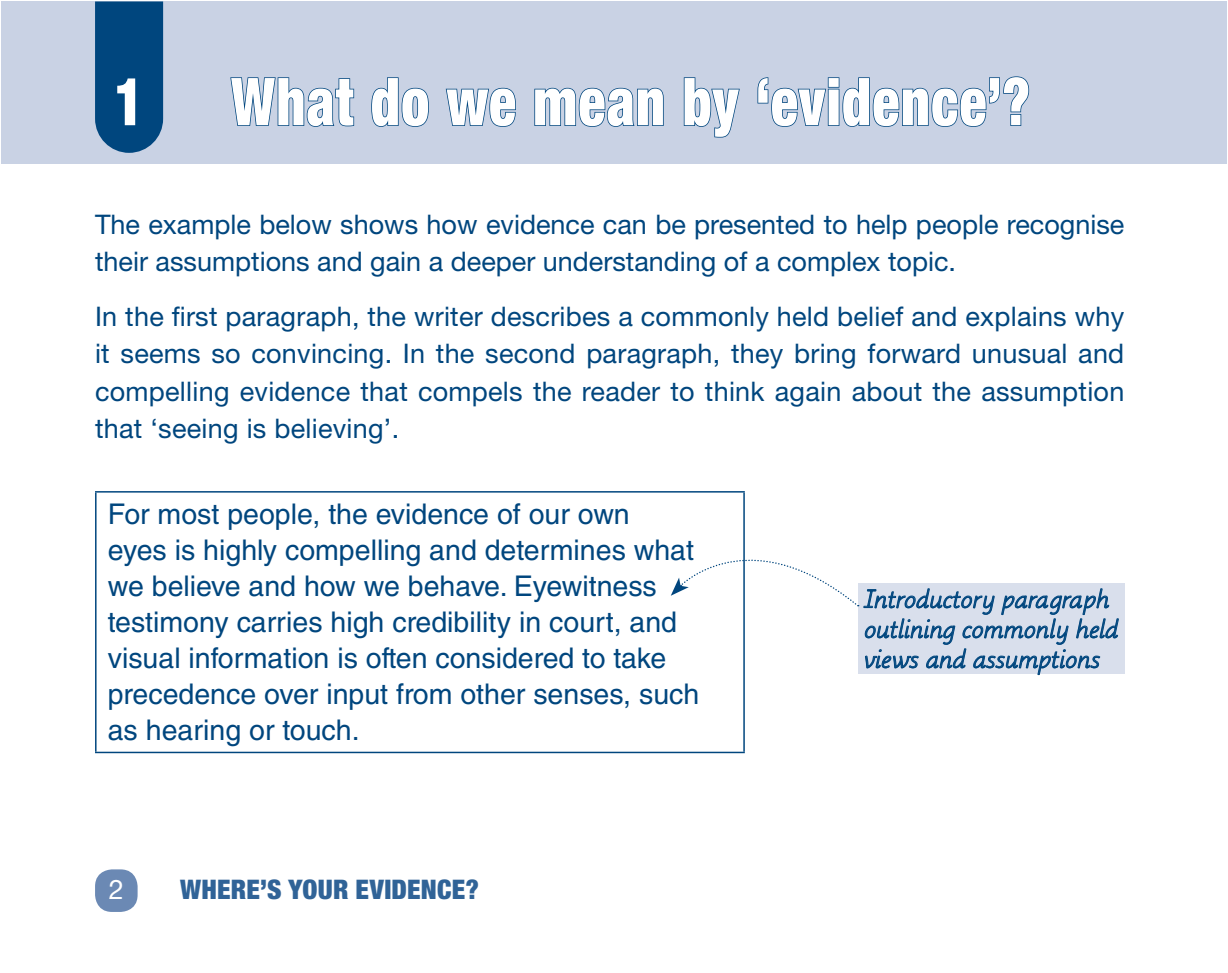
<style>
.page{position:relative;width:1228px;height:973px;background:#fff}
.page>*{position:absolute;margin:0;border:0;box-sizing:border-box;transform-origin:0 0}
.t1{font:900 condensed 66px "Helvetica Neue LT Std";letter-spacing:.02em;color:#fff;scale:.85 1}
.t2{font:30px/30px "Montessori Script";letter-spacing:-.02em;color:#00467e}
.t3{font:28.5px/36px "Helvetica LT Std";color:#00467e}
.t4{font:27px/37.5px "Helvetica Neue LT Std";color:#00467e}
.t5{font:900 condensed 27px "Helvetica Neue LT Std";letter-spacing:.01em;color:#306397}
.t6{font:27px "Helvetica Neue LT Std";color:#fff}
</style>
<div class="page">
<div style="left:95px;top:869px;width:43px;height:42px;background:#6b89b4;border-radius:17px"></div>
<div style="left:1px;top:1px;width:1225px;height:163px;background:#c9d2e4"></div>
<svg style="left:230px;top:77px;width:125px;height:50px"></svg>
<svg style="left:371px;top:77px;width:58px;height:50px"></svg>
<svg style="left:445px;top:87px;width:71px;height:40px"></svg>
<svg style="left:534px;top:87px;width:130px;height:40px"></svg>
<svg style="left:683px;top:77px;width:57px;height:61px"></svg>
<svg style="left:757px;top:76px;width:273px;height:51px"></svg>
<svg style="left:95px;top:1px;width:68px;height:152px;background:#0a4d83"></svg>
<hr style="left:95px;top:491px;width:650px;height:1px;background:#00467e">
<hr style="left:95px;top:492px;width:2px;height:259px;background:#00467e">
<hr style="left:743px;top:492px;width:2px;height:259px;background:#00467e">
<hr style="left:95px;top:751px;width:650px;height:2px;background:#00467e">
<svg style="left:670px;top:523px;width:449px;height:168px"></svg>
<h1 class="t1" style="left:114px;top:61px;width:36px">1</h1>
<h1 class="t1" style="left:231px;top:61px;width:941px">What do we mean by ‘evidence’?</h1>
<p class="t4" style="left:95px;top:205px;width:1030px">The example below shows how evidence can be presented to help people recognise their assumptions and gain a deeper understanding of a complex topic.</p>
<p class="t4" style="left:95px;top:297px;width:1030px;text-align:justify">In the first paragraph, the writer describes a commonly held belief and explains why it seems so convincing. In the second paragraph, they bring forward unusual and compelling evidence that compels the reader to think again about the assumption that ‘seeing is believing’.</p>
<p class="t3" style="left:108px;top:496px;width:593px">For most people, the evidence of our own<br>eyes is highly compelling and determines what we believe and how we behave. Eyewitness testimony carries high credibility in court, and visual information is often considered to take precedence over input from other senses, such as hearing or touch.</p>
<p class="t6" style="left:109px;top:873px;width:17px">2</p>
<p class="t5" style="left:180px;top:872px;width:300px">WHERE’S YOUR EVIDENCE?</p>
<p class="t2" style="left:863px;top:582px;width:256px">Introductory paragraph outlining commonly held views and assumptions</p>
</div>
